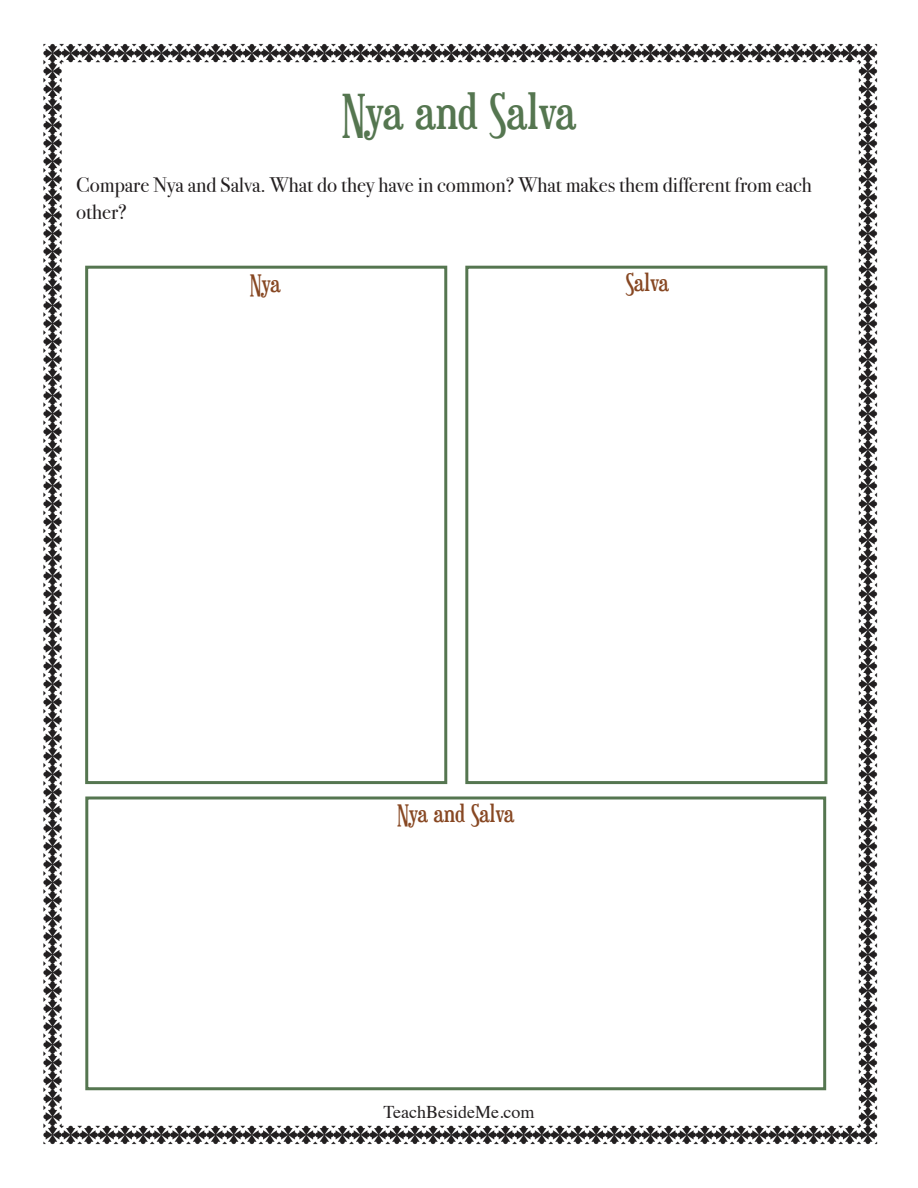
<style>
.page{position:relative;width:918px;height:1188px;background:#fff}
.page>*{position:absolute;margin:0;border:0;box-sizing:border-box;transform-origin:0 0}
.t1{font:48px "Euphorigenic";color:#557650}
.t2{font:24px "Euphorigenic";color:#874722}
.t3{font:21px/27px "Bodoni Svty Two ITCTT";color:#231f20}
.t4{font:18px "Times";color:#231f20}
</style>
<div class="page">
<img style="left:43px;top:43px;width:835px;height:1102px">
<div style="left:85px;top:266px;width:362px;height:518px;border:3px solid #557650"></div>
<div style="left:465px;top:266px;width:362px;height:518px;border:3px solid #557650"></div>
<div style="left:85px;top:796px;width:741px;height:294px;border:3px solid #557650"></div>
<p class="t1" style="left:342px;top:82px;width:236px">Nya and Salva</p>
<p class="t3" style="left:76px;top:170px;width:737px">Compare Nya and Salva. What do they have in common? What makes them different from each other?</p>
<p class="t2" style="left:250px;top:269px;width:33px">Nya</p>
<p class="t2" style="left:625px;top:267px;width:45px">Salva</p>
<p class="t2" style="left:397px;top:799px;width:119px">Nya and Salva</p>
<p class="t4" style="left:383px;top:1095px;width:153px">TeachBesideMe.com</p>
</div>
